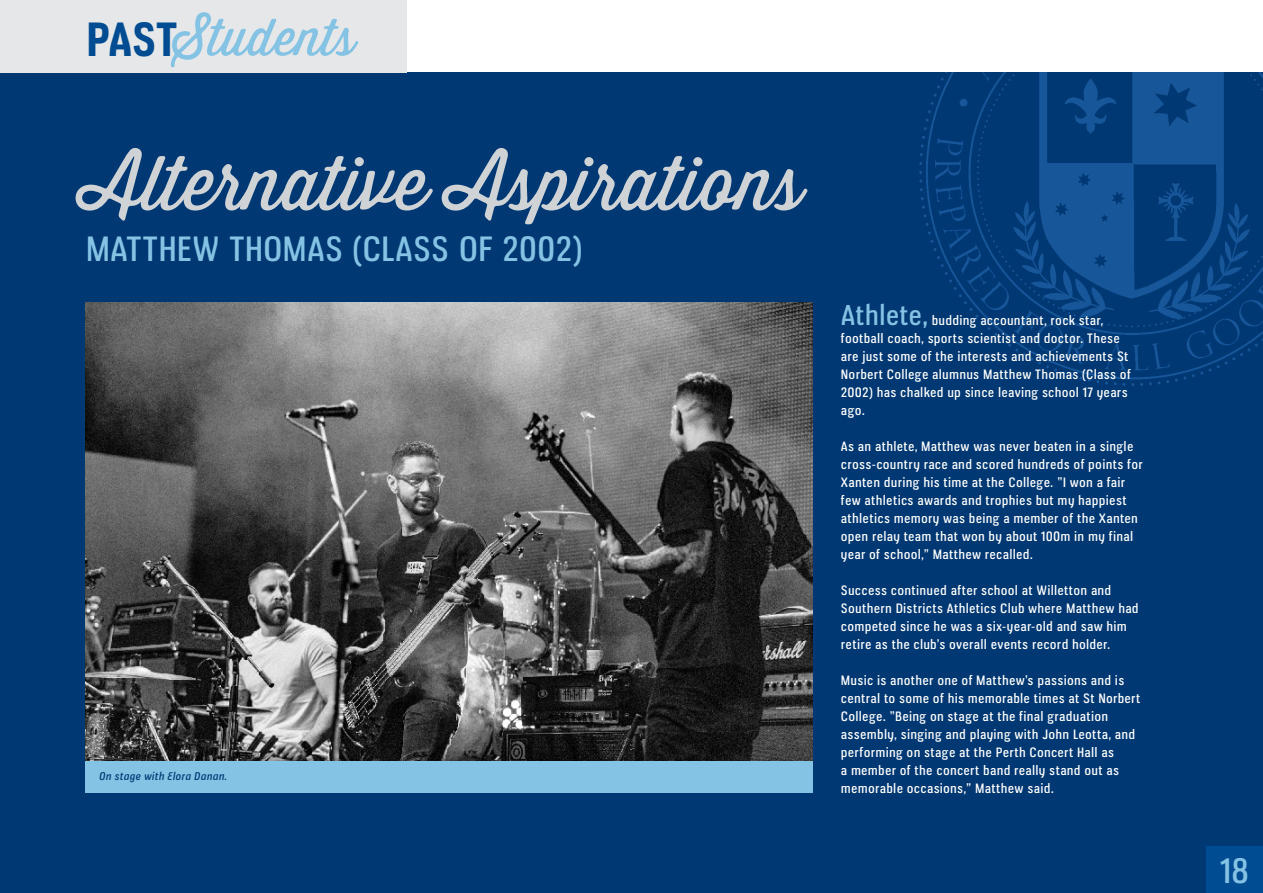
<style>
.page{position:relative;width:1263px;height:893px;background:#fff}
.page>*{position:absolute;margin:0;border:0;box-sizing:border-box;transform-origin:0 0}
.t1{font:74.55px "Thirsty Soft";color:#cfd3d6}
.t2{font:50.7px "Thirsty Soft";color:#85c3e4}
.t3{font:700 45.15px "Veriox Rg";color:#004c92}
.t4{font:33.15px "Veriox Rg";color:#85c3e4}
.t5{font:33px "Veriox Rg";color:#85c3e4}
.t6{font:12.75px/18px "Veriox Rg";letter-spacing:.02em;color:#fff}
.t7{font:italic 10.5px "Veriox Rg";letter-spacing:.025em;color:#003873}
.s1{font-size:27px;color:#85c3e4}
</style>
<div class="page">
<div style="left:0;top:72px;width:1263px;height:821px;background:#003873"></div>
<img style="left:86px;top:303px;width:726px;height:458px">
<img style="left:919px;top:72px;width:344px;height:314px">
<div style="left:0;top:0;width:406px;height:72px;background:#e6e7e8"></div>
<div style="left:1206px;top:847px;width:57px;height:46px;background:#004c92"></div>
<div style="left:85px;top:761px;width:727px;height:31px;background:#85c3e4"></div>
<p class="t2" style="left:173px;top:1px;width:184px">Students</p>
<p class="t3" style="left:86px;top:13px;width:93px">PAST</p>
<p class="t1" style="left:81px;top:129px;width:723px">Alternative Aspirations</p>
<p class="t5" style="left:86px;top:229px;width:498px">MATTHEW THOMAS (CLASS OF 2002)</p>
<p class="t7" style="left:99px;top:770px;width:130px">On stage with Elora Danan.</p>
<p class="t6" style="left:841px;top:311px;width:291px"><span class="s1">Athlete,</span> budding accountant, rock star, football coach, sports scientist and doctor. These are just some of the interests and achievements St Norbert College alumnus Matthew Thomas (Class of 2002) has chalked up since leaving school 17 years ago.</p>
<p class="t6" style="left:841px;top:437px;width:303px">As an athlete, Matthew was never beaten in a single cross-country race and scored hundreds of points for Xanten during his time at the College. “I won a fair few athletics awards and trophies but my happiest athletics memory was being a member of the Xanten open relay team that won by about 100m in my final year of school,” Matthew recalled.</p>
<p class="t6" style="left:841px;top:581px;width:299px">Success continued after school at Willetton and Southern Districts Athletics Club where Matthew had competed since he was a six-year-old and saw him retire as the club’s overall events record holder.</p>
<p class="t6" style="left:841px;top:671px;width:301px">Music is another one of Matthew’s passions and is central to some of his memorable times at St Norbert College. “Being on stage at the final graduation assembly, singing and playing with John Leotta, and performing on stage at the Perth Concert Hall as<br>a member of the concert band really stand out as memorable occasions,” Matthew said.</p>
<p class="t4" style="left:1220px;top:851px;width:31px">18</p>
</div>
